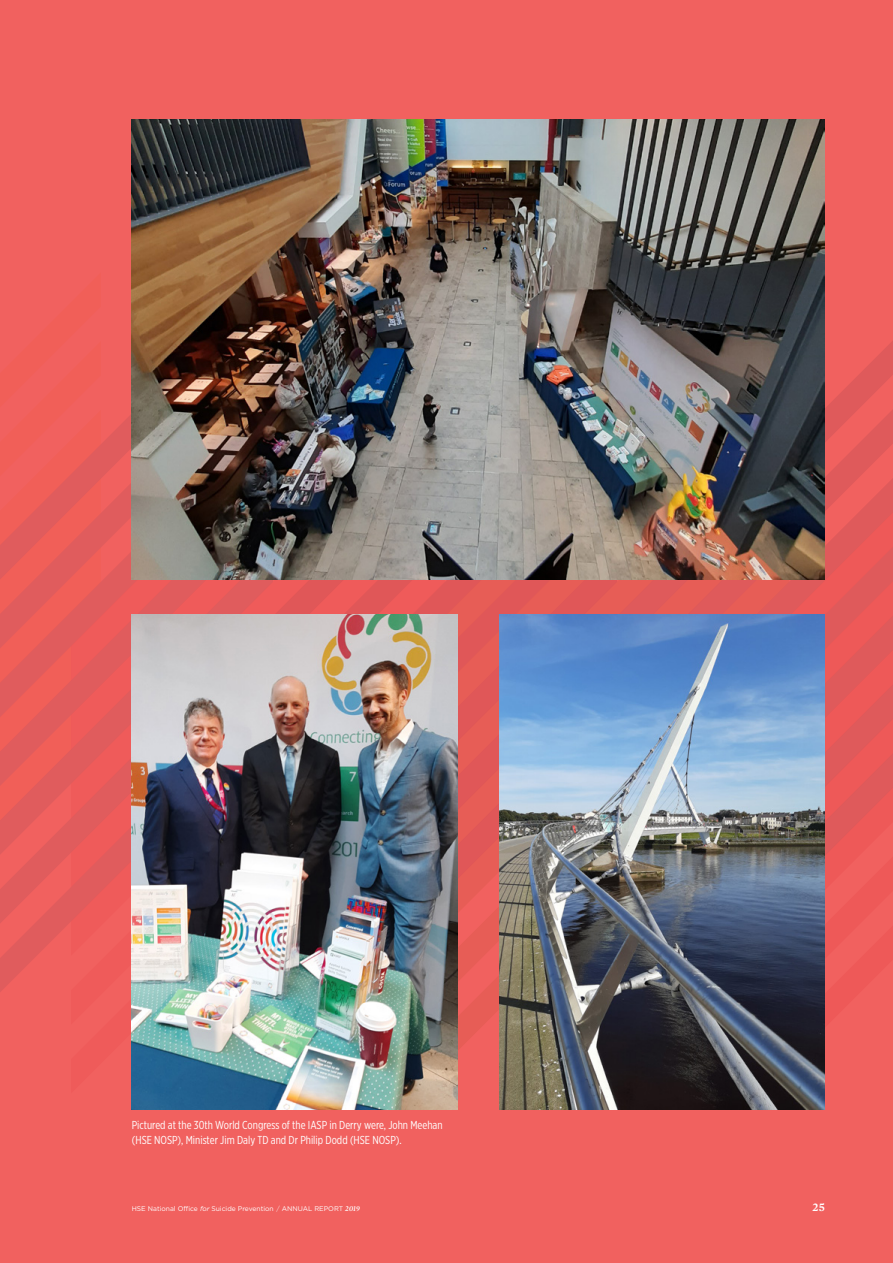
<style>
.page{position:relative;width:893px;height:1263px;background:#f1615f}
.page>*{position:absolute;margin:0;border:0;box-sizing:border-box;transform-origin:0 0}
.t1{font:600 12px "Mercury Text G2";color:#fff}
.t2{font:11.55px/14.5px "Gotham X Narrow";color:#fff}
.t3{font:6.75px "Gotham";color:#fff}
.s1{font-style:italic}
.s2{font-weight:300}
.s3{font-family:"Mercury Display Semi";font-style:italic;font-size:7.65px}
</style>
<div class="page">
<div style="left:273px;top:579px;width:142px;height:35px;background:#e75b5a"></div>
<svg style="left:415px;top:579px;width:172px;height:67px;fill:#e05758"></svg>
<div style="left:457px;top:646px;width:43px;height:69px;background:#e05c57"></div>
<svg style="left:457px;top:715px;width:43px;height:378px;fill:#e75d58"></svg>
<div style="left:587px;top:579px;width:172px;height:35px;background:#e25c56"></div>
<svg style="left:825px;top:341px;width:68px;height:69px"></svg>
<svg style="left:825px;top:410px;width:68px;height:69px"></svg>
<svg style="left:825px;top:479px;width:68px;height:68px;fill:#e65a5b"></svg>
<svg style="left:759px;top:547px;width:134px;height:69px;fill:#e15a59"></svg>
<svg style="left:825px;top:616px;width:68px;height:69px;fill:#e55958"></svg>
<svg style="left:825px;top:685px;width:68px;height:170px"></svg>
<svg style="left:67px;top:410px;width:65px;height:69px"></svg>
<svg style="left:0;top:479px;width:132px;height:68px"></svg>
<svg style="left:0;top:547px;width:273px;height:99px;fill:#e55c5d"></svg>
<svg style="left:0;top:646px;width:132px;height:69px;fill:#e55c5a"></svg>
<svg style="left:0;top:715px;width:132px;height:378px"></svg>
<img style="left:132px;top:119px;width:693px;height:460px">
<img style="left:132px;top:614px;width:325px;height:496px">
<img style="left:500px;top:614px;width:325px;height:496px">
<p class="t2" style="left:132px;top:1118px;width:312px">Pictured at the 30th World Congress of the IASP in Derry were, John Meehan (HSE NOSP), Minister Jim Daly TD and Dr Philip Dodd (HSE NOSP).</p>
<p class="t3" style="left:132px;top:1205px;width:230px">HSE National Office <span class="s1">for</span> Suicide Prevention <span class="s2">/</span> ANNUAL REPORT <span class="s3">2019</span></p>
<p class="t1" style="left:812px;top:1200px;width:14px">25</p>
</div>
